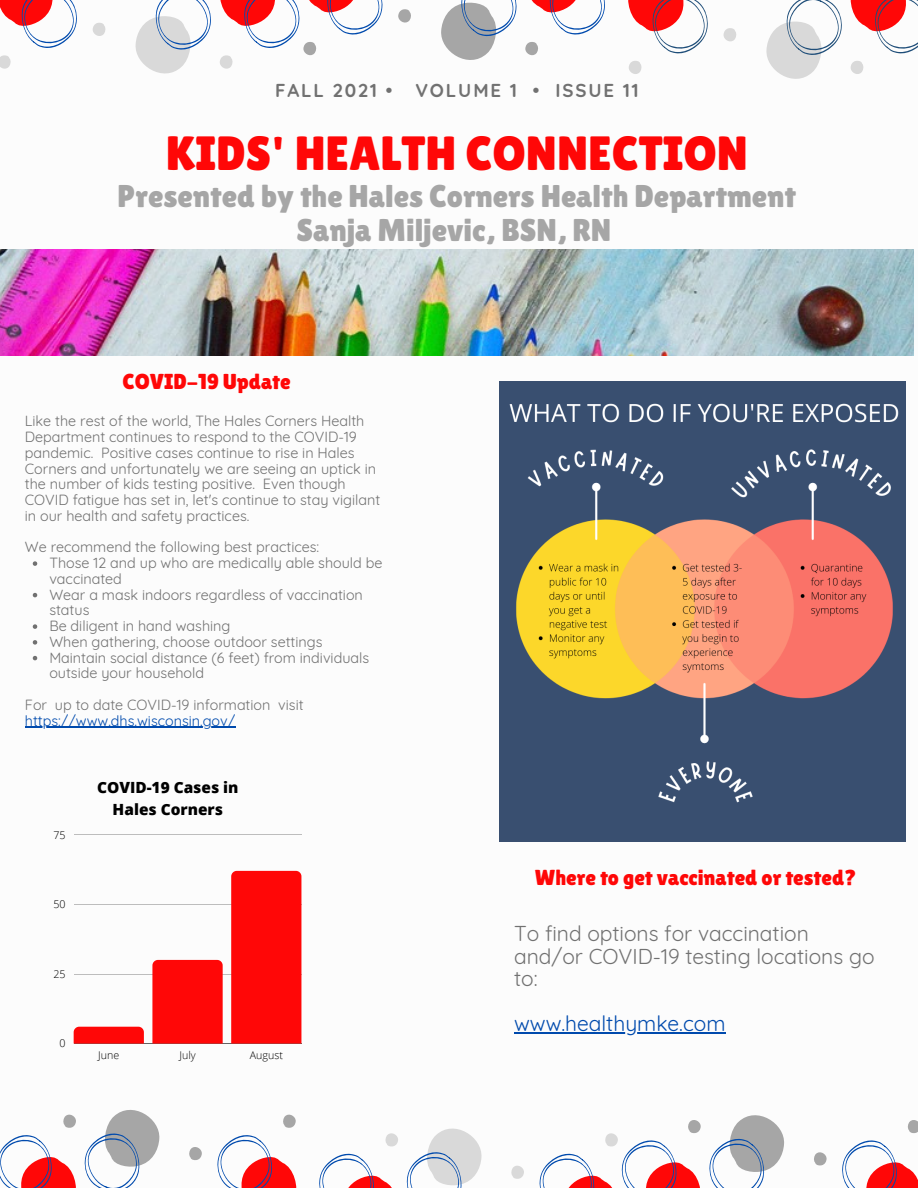
<style>
.page{position:relative;width:918px;height:1188px;background:#fff}
.page>*{position:absolute;margin:0;border:0;box-sizing:border-box;transform-origin:0 0}
.t1{font:48px "Lilita One";color:#ff0707}
.t2{font:31.5px "Lilita One";color:#a6a6a6}
.t3{font:21.6px "Lilita One";color:#ff0707}
.t4{font:21px/22.5px "Quicksand";color:#717171}
.t5{font:21px "Quicksand";color:#004aad}
.t6{font:700 18.6px "Quicksand";letter-spacing:.1em;color:#717171}
.t7{font:800 15.45px/21.5px "Open Sans";color:#000;text-align:center}
.t8{font:14.4px/15.8px "Quicksand";color:#717171}
.t9{font:300 10.65px "Open Sans";color:#000}
.s1{color:#004aad}
</style>
<div class="page">
<svg style="left:0;top:55px;width:11px;height:14px"></svg>
<svg style="left:0;top:0;width:77px;height:48px"></svg>
<svg style="left:92px;top:22px;width:14px;height:14px"></svg>
<svg style="left:135px;top:0;width:76px;height:73px"></svg>
<svg style="left:219px;top:0;width:164px;height:69px"></svg>
<svg style="left:398px;top:9px;width:13px;height:14px"></svg>
<svg style="left:441px;top:0;width:164px;height:60px"></svg>
<svg style="left:628px;top:61px;width:14px;height:13px"></svg>
<svg style="left:628px;top:0;width:80px;height:54px"></svg>
<svg style="left:723px;top:28px;width:14px;height:14px"></svg>
<svg style="left:850px;top:61px;width:14px;height:13px"></svg>
<svg style="left:766px;top:0;width:76px;height:79px"></svg>
<svg style="left:850px;top:0;width:68px;height:54px"></svg>
<svg style="left:907px;top:1120px;width:11px;height:13px"></svg>
<svg style="left:842px;top:1140px;width:76px;height:48px"></svg>
<svg style="left:814px;top:1152px;width:13px;height:14px"></svg>
<svg style="left:539px;top:1115px;width:246px;height:73px"></svg>
<svg style="left:511px;top:1165px;width:13px;height:14px"></svg>
<svg style="left:319px;top:1129px;width:163px;height:59px"></svg>
<svg style="left:283px;top:1114px;width:13px;height:14px"></svg>
<svg style="left:217px;top:1135px;width:80px;height:53px"></svg>
<svg style="left:189px;top:1147px;width:13px;height:13px"></svg>
<svg style="left:0;top:1110px;width:160px;height:78px"></svg>
<img style="left:0;top:250px;width:913px;height:105px">
<img style="left:500px;top:381px;width:406px;height:460px">
<svg style="left:33px;top:561px;width:4px;height:5px"></svg>
<svg style="left:33px;top:593px;width:4px;height:4px"></svg>
<svg style="left:33px;top:624px;width:4px;height:5px"></svg>
<svg style="left:33px;top:640px;width:4px;height:5px"></svg>
<svg style="left:33px;top:656px;width:4px;height:4px"></svg>
<hr style="left:25px;top:727px;width:210px;height:1px;background:#004aad">
<hr style="left:514px;top:1032px;width:212px;height:1px;background:#004aad">
<hr style="left:74px;top:835px;width:227px;height:1px;background:#000">
<hr style="left:74px;top:904px;width:227px;height:1px;background:#000">
<hr style="left:74px;top:974px;width:227px;height:1px;background:#000">
<hr style="left:74px;top:1043px;width:227px;height:1px;background:#000">
<svg style="left:74px;top:1027px;width:70px;height:17px"></svg>
<div style="left:152px;top:960px;width:71px;height:84px;background:#ff0707"></div>
<div style="left:231px;top:871px;width:70px;height:173px;background:#ff0707"></div>
<p class="t6" style="left:275px;top:79px;width:365px">FALL 2021 • VOLUME 1 • ISSUE 11</p>
<p class="t1" style="left:166px;top:126px;width:584px">KIDS' HEALTH CONNECTION</p>
<p class="t2" style="left:118px;top:178px;width:680px">Presented by the Hales Corners Health Department</p>
<p class="t2" style="left:296px;top:212px;width:316px">Sanja Miljevic, BSN, RN</p>
<p class="t3" style="left:123px;top:369px;width:170px">COVID-19 Update</p>
<p class="t8" style="left:25px;top:413px;width:357px">Like the rest of the world, The Hales Corners Health Department continues to respond to the COVID-19 pandemic. Positive cases continue to rise in Hales Corners and unfortunately we are seeing an uptick in the number of kids testing positive. Even though COVID fatigue has set in, let's continue to stay vigilant in our health and safety practices.</p>
<p class="t8" style="left:25px;top:539px;width:296px">We recommend the following best practices:</p>
<p class="t8" style="left:49px;top:555px;width:335px">Those 12 and up who are medically able should be vaccinated</p>
<p class="t8" style="left:49px;top:586px;width:315px">Wear a mask indoors regardless of vaccination status</p>
<p class="t8" style="left:49px;top:618px;width:183px">Be diligent in hand washing</p>
<p class="t8" style="left:49px;top:634px;width:275px">When gathering, choose outdoor settings</p>
<p class="t8" style="left:49px;top:649px;width:321px">Maintain social distance (6 feet) from individuals outside your household</p>
<p class="t8" style="left:25px;top:697px;width:280px">For up to date COVID-19 information visit <span class="s1">https://www.dhs.wisconsin.gov/</span></p>
<p class="t9" style="left:53px;top:827px;width:14px">75</p>
<p class="t9" style="left:53px;top:897px;width:14px">50</p>
<p class="t9" style="left:53px;top:967px;width:14px">25</p>
<p class="t9" style="left:59px;top:1036px;width:8px">0</p>
<p class="t7" style="left:97px;top:777px;width:143px">COVID-19 Cases in<br>Hales Corners</p>
<p class="t9" style="left:98px;top:1048px;width:23px">June</p>
<p class="t9" style="left:179px;top:1048px;width:18px">July</p>
<p class="t9" style="left:250px;top:1048px;width:35px">August</p>
<p class="t3" style="left:535px;top:865px;width:324px">Where to get vaccinated or tested?</p>
<p class="t4" style="left:514px;top:922px;width:362px">To find options for vaccination and/or COVID-19 testing locations go to:</p>
<p class="t5" style="left:514px;top:1010px;width:213px">www.healthymke.com</p>
</div>
